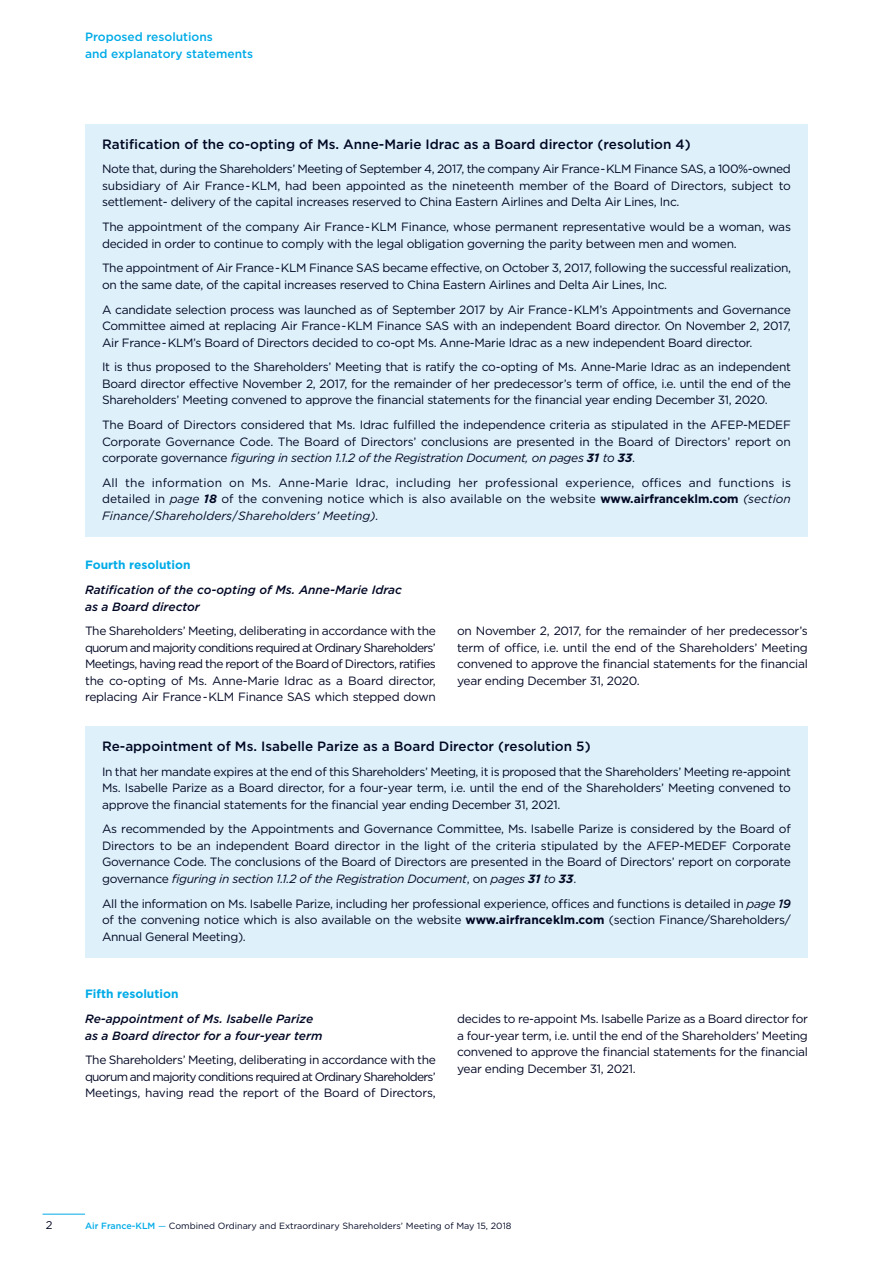
<style>
.page{position:relative;width:893px;height:1263px;background:#fff}
.page>*{position:absolute;margin:0;border:0;box-sizing:border-box;transform-origin:0 0}
.t1{font:500 13.5px "Gotham";color:#000723}
.t2{font:12px/16.5px "Gotham";letter-spacing:-.025em;color:#000723;text-align:justify}
.t3{font:italic 500 12px/16.5px "Gotham";color:#000723}
.t4{font:500 12px/16.5px "Gotham";color:#00abe7}
.t5{font:700 12px "Gotham";color:#00abe7}
.t6{font:11.25px "Gotham";color:#000723}
.t7{font:9px "Gotham";color:#000723}
.s1{font-style:italic}
.s2{font-weight:700;font-style:italic}
.s3{font-weight:700}
.s4{font-weight:500;font-style:italic}
.s5{font-weight:500;color:#00abe7}
.s6{color:#00abe7}
</style>
<div class="page">
<div style="left:85px;top:726px;width:723px;height:231px;background:#def0fa"></div>
<div style="left:85px;top:124px;width:723px;height:412px;background:#def0fa"></div>
<hr style="left:43px;top:1214px;width:42px;height:1px;background:#00abe7">
<p class="t4" style="left:85px;top:30px;width:170px">Proposed resolutions<br>and explanatory statements</p>
<p class="t1" style="left:102px;top:139px;width:590px">Ratification of the co- opting of Ms. Anne- Marie Idrac as a Board director (resolution 4)</p>
<p class="t2" style="left:102px;top:162px;width:690px">Note that, during the Shareholders’ Meeting of September 4, 2017, the company Air France - KLM Finance SAS, a 100%-owned subsidiary of Air France - KLM, had been appointed as the nineteenth member of the Board of Directors, subject to settlement- delivery of the capital increases reserved to China Eastern Airlines and Delta Air Lines, Inc.</p>
<p class="t2" style="left:102px;top:219px;width:690px">The appointment of the company Air France - KLM Finance, whose permanent representative would be a woman, was decided in order to continue to comply with the legal obligation governing the parity between men and women.</p>
<p class="t2" style="left:102px;top:261px;width:690px">The appointment of Air France - KLM Finance SAS became effective, on October 3, 2017, following the successful realization, on the same date, of the capital increases reserved to China Eastern Airlines and Delta Air Lines, Inc.</p>
<p class="t2" style="left:102px;top:302px;width:690px">A candidate selection process was launched as of September 2017 by Air France - KLM’s Appointments and Governance Committee aimed at replacing Air France - KLM Finance SAS with an independent Board director. On November 2, 2017, Air France - KLM’s Board of Directors decided to co-opt Ms. Anne-Marie Idrac as a new independent Board director.</p>
<p class="t2" style="left:102px;top:360px;width:690px">It is thus proposed to the Shareholders’ Meeting that is ratify the co-opting of Ms. Anne-Marie Idrac as an independent Board director effective November 2, 2017, for the remainder of her predecessor’s term of office, i.e. until the end of the Shareholders’ Meeting convened to approve the financial statements for the financial year ending December 31, 2020.</p>
<p class="t2" style="left:102px;top:417px;width:690px">The Board of Directors considered that Ms. Idrac fulfilled the independence criteria as stipulated in the AFEP-MEDEF Corporate Governance Code. The Board of Directors’ conclusions are presented in the Board of Directors’ report on corporate governance <span class="s1">figuring in section 1.1.2 of the Registration Document, on pages</span> <span class="s2">31</span> <span class="s1">to</span> <span class="s2">33</span>.</p>
<p class="t2" style="left:102px;top:475px;width:690px">All the information on Ms. Anne-Marie Idrac, including her professional experience, offices and functions is detailed in <span class="s1">page</span> <span class="s2">18</span> of the convening notice which is also available on the website <span class="s3">www.airfranceklm.com</span> <span class="s1">(section Finance</span>/ <span class="s1">Shareholders</span>/ <span class="s1">Shareholders’ Meeting).</span></p>
<p class="t5" style="left:85px;top:560px;width:107px">Fourth resolution</p>
<p class="t3" style="left:85px;top:582px;width:318px">Ratification of the co- opting of Ms. Anne- Marie Idrac as a Board director</p>
<p class="t2" style="left:85px;top:624px;width:352px">The Shareholders’ Meeting, deliberating in accordance with the quorum and majority conditions required at Ordinary Shareholders’ Meetings, having read the report of the Board of Directors, ratifies the co- opting of Ms. Anne- Marie Idrac as a Board director, replacing Air France - KLM Finance SAS which stepped down</p>
<p class="t2" style="left:457px;top:624px;width:352px">on November 2, 2017, for the remainder of her predecessor’s term of office, i.e. until the end of the Shareholders’ Meeting convened to approve the financial statements for the financial year ending December 31, 2020.</p>
<p class="t1" style="left:102px;top:741px;width:490px">Re- appointment of Ms. Isabelle Parize as a Board Director (resolution 5)</p>
<p class="t2" style="left:102px;top:764px;width:690px">In that her mandate expires at the end of this Shareholders’ Meeting, it is proposed that the Shareholders’ Meeting re- appoint Ms. Isabelle Parize as a Board director, for a four- year term, i.e. until the end of the Shareholders’ Meeting convened to approve the financial statements for the financial year ending December 31, 2021.</p>
<p class="t2" style="left:102px;top:822px;width:690px">As recommended by the Appointments and Governance Committee, Ms. Isabelle Parize is considered by the Board of Directors to be an independent Board director in the light of the criteria stipulated by the AFEP- MEDEF Corporate Governance Code. The conclusions of the Board of Directors are presented in the Board of Directors’ report on corporate governance <span class="s1">figuring in section 1.1.2 of the Registration Document</span>, on <span class="s1">pages</span> <span class="s2">31</span> <span class="s1">to</span> <span class="s2">33</span>.</p>
<p class="t2" style="left:102px;top:896px;width:691px">All the information on Ms. Isabelle Parize, including her professional experience, offices and functions is detailed in <span class="s1">page</span> <span class="s4">19 </span>of the convening notice which is also available on the website <span class="s3">www.airfranceklm.com</span> (section Finance / Shareholders / Annual General Meeting).</p>
<p class="t5" style="left:85px;top:989px;width:95px">Fifth resolution</p>
<p class="t3" style="left:85px;top:1011px;width:239px">Re- appointment of Ms. Isabelle Parize as a Board director for a four- year term</p>
<p class="t2" style="left:85px;top:1053px;width:352px">The Shareholders’ Meeting, deliberating in accordance with the quorum and majority conditions required at Ordinary Shareholders’ Meetings, having read the report of the Board of Directors,</p>
<p class="t2" style="left:457px;top:1011px;width:352px">decides to re- appoint Ms. Isabelle Parize as a Board director for a four- year term, i.e. until the end of the Shareholders’ Meeting convened to approve the financial statements for the financial year ending December 31, 2021.</p>
<p class="t6" style="left:46px;top:1221px;width:8px">2</p>
<p class="t7" style="left:85px;top:1223px;width:428px"><span class="s5">Air France-KLM</span> <span class="s6">—</span> Combined Ordinary and Extraordinary Shareholders’ Meeting of May 15, 2018</p>
</div>
